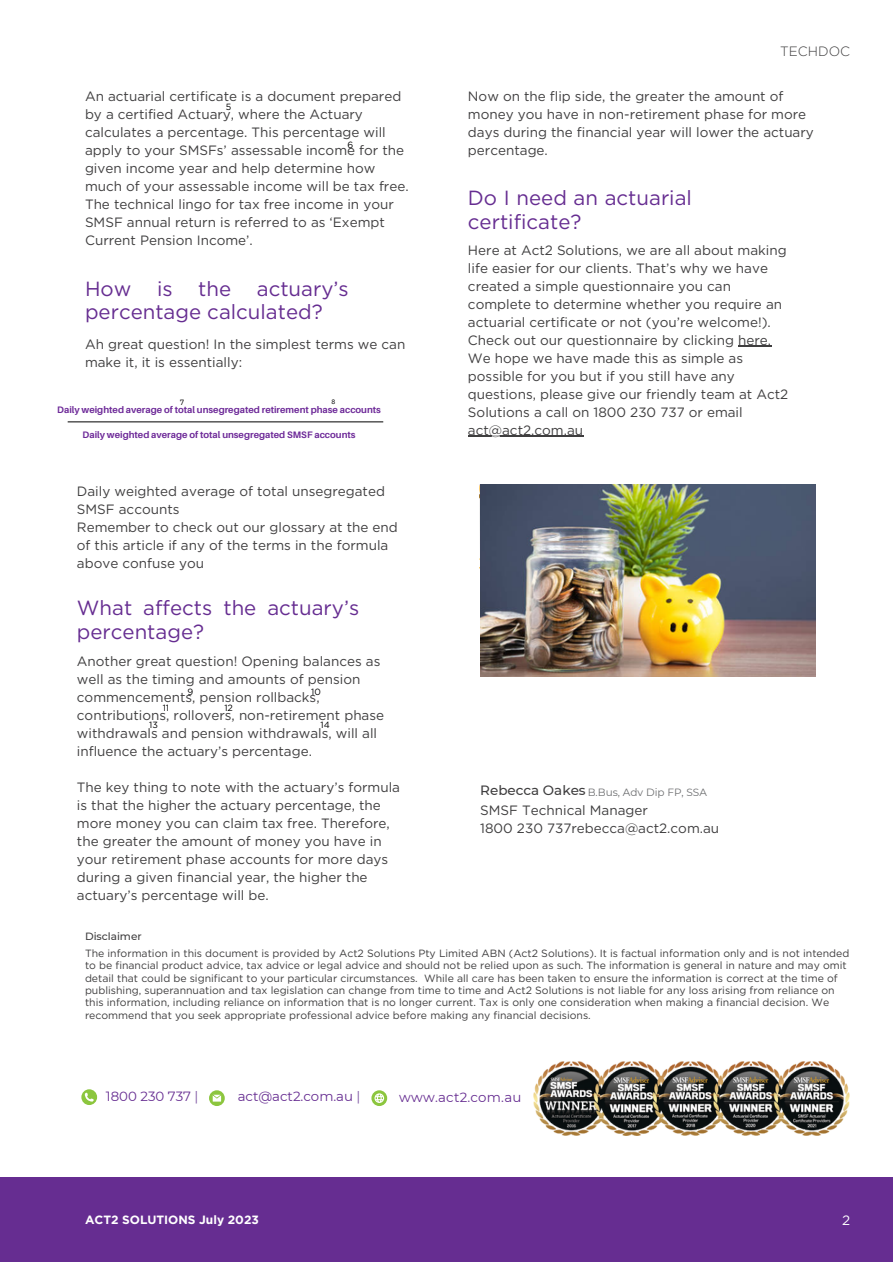
<style>
.page{position:relative;width:893px;height:1264px;background:#fff}
.page>*{position:absolute;margin:0;border:0;box-sizing:border-box;transform-origin:0 0}
.t1{font:20.4px/23.5px "Gotham";color:#662d91}
.t2{font:13.5px/18px "Gotham";color:#3f3e3f}
.t3{font:500 13.5px "Montserrat";color:#3f3e3f}
.t4{font:300 13.5px "Gotham";color:#3f3e3f}
.t5{font:13.5px "Gotham";color:#fff}
.t6{font:13.35px "Montserrat";color:#662d91}
.t7{font:700 12px "Gotham";color:#fff}
.t8{font:10.5px/12.3px "Gotham";color:#3f3e3f}
.t9{font:10.5px "Montserrat";color:#6d6e70}
.t10{font:500 10.5px "Montserrat";color:#3f3e3f}
.t11{font:700 9.45px "Aileron";color:#6d2998}
.t12{font:9px "Gotham";color:#000}
.t13{font:7.65px "IBM Plex Sans";color:#000}
.t14{font:6.45px "IBM Plex Sans";color:#000}
.s1{color:#7e55a3}
</style>
<div class="page">
<div style="left:0;top:1177px;width:892px;height:85px;background:#662d91"></div>
<img style="left:534px;top:1061px;width:315px;height:74px">
<svg style="left:81px;top:1089px;width:16px;height:16px"></svg>
<svg style="left:371px;top:1090px;width:16px;height:15px"></svg>
<svg style="left:209px;top:1090px;width:16px;height:15px"></svg>
<hr style="left:738px;top:346px;width:33px;height:1px;background:#3f3e3f">
<hr style="left:468px;top:436px;width:115px;height:1px;background:#3f3e3f">
<hr style="left:68px;top:421px;width:315px;height:1px;background:#000">
<img style="left:480px;top:484px;width:335px;height:192px">
<p class="t4" style="left:780px;top:43px;width:71px">TECHDOC</p>
<p class="t2" style="left:85px;top:88px;width:325px">An actuarial certificate is a document prepared by a certified Actuary, where the Actuary calculates a percentage. This percentage will apply to your SMSFs’ assessable income for the given income year and help determine how much of your assessable income will be tax free.<br>The technical lingo for tax free income in your SMSF annual return is referred to as ‘Exempt Current Pension Income’.</p>
<p class="t2" style="left:468px;top:88px;width:347px">Now on the flip side, the greater the amount of money you have in non-retirement phase for more days during the financial year will lower the actuary percentage.</p>
<p class="t12" style="left:226px;top:101px;width:7px">5</p>
<p class="t12" style="left:347px;top:139px;width:7px">6</p>
<p class="t1" style="left:468px;top:186px;width:225px">Do I need an actuarial certificate?</p>
<p class="t2" style="left:468px;top:241px;width:320px">Here at Act2 Solutions, we are all about making life easier for our clients. That’s why we have created a simple questionnaire you can complete to determine whether you require an actuarial certificate or not (you’re welcome!).<br>Check out our questionnaire by clicking here.</p>
<p class="t2" style="left:468px;top:349px;width:322px">We hope we have made this as simple as possible for you but if you still have any questions, please give our friendly team at Act2<br>Solutions a call on 1800 230 737 or email act@act2.com.au</p>
<p class="t1" style="left:85px;top:276px;width:48px">How</p>
<p class="t1" style="left:157px;top:276px;width:17px">is</p>
<p class="t1" style="left:198px;top:276px;width:34px">the</p>
<p class="t1" style="left:85px;top:276px;width:265px;text-indent:172px">actuary’s percentage calculated?</p>
<p class="t2" style="left:85px;top:335px;width:322px">Ah great question! In the simplest terms we can make it, it is essentially:</p>
<p class="t14" style="left:331px;top:397px;width:5px">8</p>
<p class="t13" style="left:180px;top:397px;width:6px">7</p>
<p class="t11" style="left:57px;top:404px;width:325px">Daily weighted average of total unsegregated retirement phase accounts</p>
<p class="t11" style="left:83px;top:429px;width:274px">Daily weighted average of total unsegregated SMSF accounts</p>
<p class="t2" style="left:77px;top:482px;width:309px">Daily weighted average of total unsegregated<br>SMSF accounts</p>
<p class="t2" style="left:77px;top:518px;width:322px">Remember to check out our glossary at the end of this article if any of the terms in the formula above confuse you</p>
<p class="t1" style="left:77px;top:596px;width:284px">What affects the actuary’s percentage?</p>
<p class="t2" style="left:77px;top:652px;width:309px">Another great question! Opening balances as well as the timing and amounts of pension commencements, pension rollbacks, contributions, rollovers, non-retirement phase withdrawals and pension withdrawals, will all influence the actuary’s percentage.</p>
<p class="t2" style="left:77px;top:778px;width:324px">The key thing to note with the actuary’s formula is that the higher the actuary percentage, the more money you can claim tax free. Therefore, the greater the amount of money you have in your retirement phase accounts for more days during a given financial year, the higher the actuary’s percentage will be.</p>
<p class="t12" style="left:188px;top:686px;width:7px">9</p>
<p class="t12" style="left:311px;top:686px;width:11px">10</p>
<p class="t12" style="left:163px;top:702px;width:8px">11</p>
<p class="t12" style="left:224px;top:702px;width:10px">12</p>
<p class="t12" style="left:149px;top:719px;width:10px">13</p>
<p class="t12" style="left:320px;top:719px;width:11px">14</p>
<p class="t3" style="left:480px;top:782px;width:107px">Rebecca Oakes</p>
<p class="t9" style="left:587px;top:785px;width:121px">B.Bus, Adv Dip FP, SSA</p>
<p class="t2" style="left:480px;top:800px;width:169px">SMSF Technical Manager</p>
<p class="t2" style="left:480px;top:818px;width:240px">1800 230 737rebecca@act2.com.au</p>
<p class="t10" style="left:85px;top:929px;width:58px">Disclaimer</p>
<p class="t8" style="left:85px;top:946px;width:765px">The information in this document is provided by Act2 Solutions Pty Limited ABN (Act2 Solutions). It is factual information only and is not intended to be financial product advice, tax advice or legal advice and should not be relied upon as such. The information is general in nature and may omit detail that could be significant to your particular circumstances. While all care has been taken to ensure the information is correct at the time of publishing, superannuation and tax legislation can change from time to time and Act2 Solutions is not liable for any loss arising from reliance on this information, including reliance on information that is no longer current. Tax is only one consideration when making a financial decision. We recommend that you seek appropriate professional advice before making any financial decisions.</p>
<p class="t6" style="left:106px;top:1088px;width:94px">1800 230 737 <span class="s1">|</span></p>
<p class="t6" style="left:399px;top:1089px;width:124px">www.act2.com.au</p>
<p class="t6" style="left:238px;top:1088px;width:124px">act@act2.com.au <span class="s1">|</span></p>
<p class="t7" style="left:85px;top:1212px;width:175px">ACT2 SOLUTIONS July 2023</p>
<p class="t5" style="left:842px;top:1211px;width:10px">2</p>
</div>
